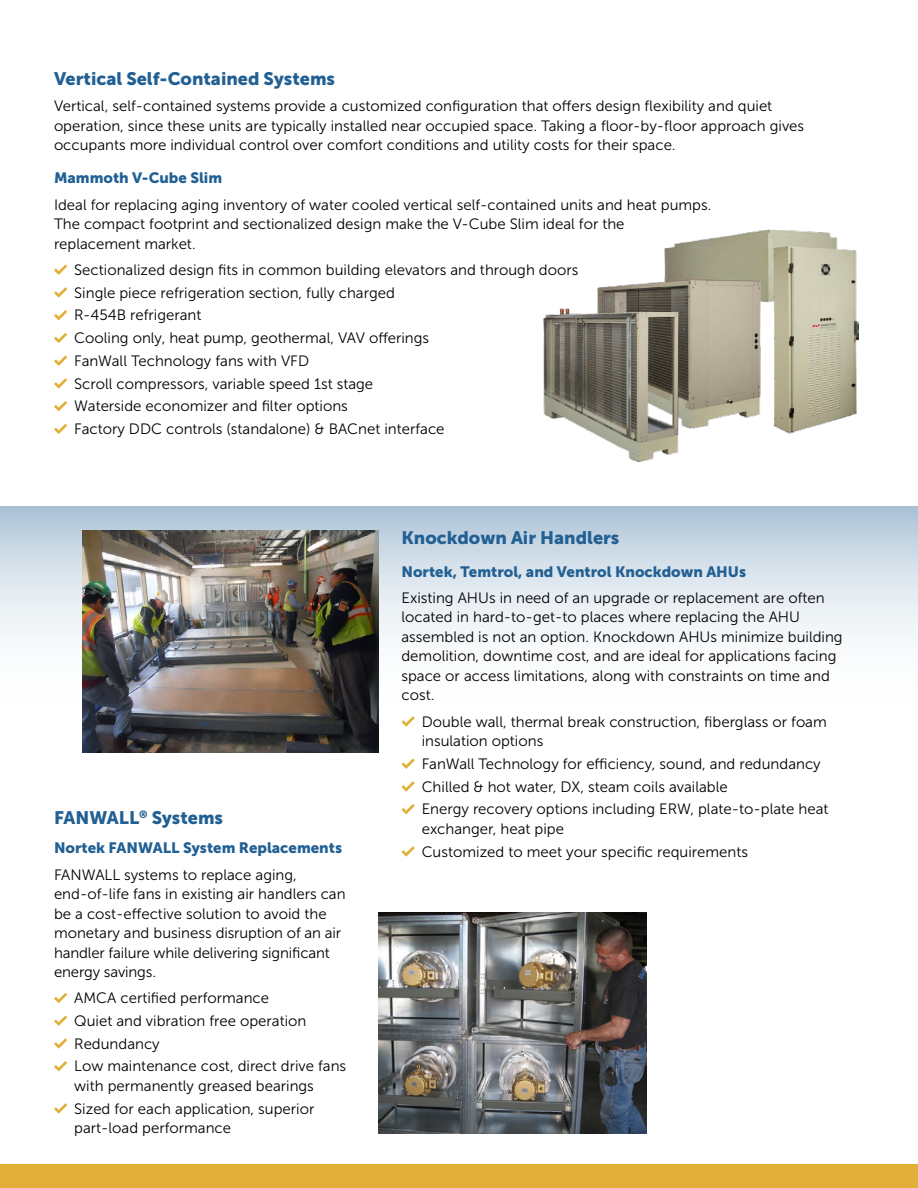
<style>
.page{position:relative;width:918px;height:1188px;background:#fff}
.page>*{position:absolute;margin:0;border:0;box-sizing:border-box;transform-origin:0 0}
.t1{font:18px "Museo Sans 900";color:#226093}
.t2{font:15px/19.5px "Museo Sans 300";color:#000}
.t3{font:15px "Museo Sans 900";color:#226093}
</style>
<div class="page">
<svg style="left:0;top:507px;width:918px;height:232px"></svg>
<div style="left:0;top:1164px;width:918px;height:24px;background:#e2b038"></div>
<svg style="left:54px;top:993px;width:13px;height:10px"></svg>
<svg style="left:54px;top:1015px;width:13px;height:11px"></svg>
<svg style="left:54px;top:1038px;width:13px;height:11px"></svg>
<svg style="left:54px;top:1061px;width:13px;height:10px"></svg>
<svg style="left:54px;top:1103px;width:13px;height:11px"></svg>
<svg style="left:54px;top:264px;width:13px;height:11px"></svg>
<svg style="left:54px;top:287px;width:13px;height:11px"></svg>
<svg style="left:54px;top:310px;width:13px;height:10px"></svg>
<svg style="left:54px;top:333px;width:13px;height:10px"></svg>
<svg style="left:54px;top:355px;width:13px;height:11px"></svg>
<svg style="left:54px;top:378px;width:13px;height:11px"></svg>
<svg style="left:54px;top:401px;width:13px;height:10px"></svg>
<svg style="left:54px;top:424px;width:13px;height:10px"></svg>
<img style="left:379px;top:912px;width:268px;height:222px">
<img style="left:543px;top:230px;width:316px;height:231px">
<svg style="left:401px;top:716px;width:14px;height:11px"></svg>
<svg style="left:401px;top:758px;width:14px;height:11px"></svg>
<svg style="left:401px;top:781px;width:14px;height:11px"></svg>
<svg style="left:401px;top:804px;width:14px;height:10px"></svg>
<svg style="left:401px;top:846px;width:14px;height:11px"></svg>
<img style="left:83px;top:530px;width:296px;height:223px">
<p class="t1" style="left:54px;top:69px;width:283px">Vertical Self-Contained Systems</p>
<p class="t2" style="left:54px;top:97px;width:752px">Vertical, self-contained systems provide a customized configuration that offers design flexibility and quiet operation, since these units are typically installed near occupied space. Taking a floor-by-floor approach gives occupants more individual control over comfort conditions and utility costs for their space.</p>
<p class="t3" style="left:54px;top:170px;width:170px">Mammoth V-Cube Slim</p>
<p class="t2" style="left:54px;top:195px;width:659px">Ideal for replacing aging inventory of water cooled vertical self-contained units and heat pumps.<br>The compact footprint and sectionalized design make the V-Cube Slim ideal for the replacement market.</p>
<p class="t2" style="left:74px;top:259px;width:506px;line-height:22.8px">Sectionalized design fits in common building elevators and through doors Single piece refrigeration section, fully charged<br>R-454B refrigerant<br>Cooling only, heat pump, geothermal, VAV offerings<br>FanWall Technology fans with VFD<br>Scroll compressors, variable speed 1st stage<br>Waterside economizer and filter options<br>Factory DDC controls (standalone) &amp; BACnet interface</p>
<p class="t1" style="left:54px;top:807px;width:171px">FANWALL<sup>®</sup> Systems</p>
<p class="t3" style="left:54px;top:839px;width:290px">Nortek FANWALL System Replacements</p>
<p class="t2" style="left:54px;top:865px;width:293px">FANWALL systems to replace aging, end-of-life fans in existing air handlers can be a cost-effective solution to avoid the monetary and business disruption of an air handler failure while delivering significant energy savings.</p>
<p class="t2" style="left:74px;top:987px;width:274px;line-height:22.8px">AMCA certified performance<br>Quiet and vibration free operation<br>Redundancy<br>Low maintenance cost, direct drive fans</p>
<p class="t2" style="left:74px;top:1075px;width:242px;line-height:22.8px">with permanently greased bearings<br>Sized for each application, superior</p>
<p class="t2" style="left:74px;top:1118px;width:158px">part-load performance</p>
<p class="t1" style="left:401px;top:527px;width:219px">Knockdown Air Handlers</p>
<p class="t3" style="left:401px;top:563px;width:346px">Nortek, Temtrol, and Ventrol Knockdown AHUs</p>
<p class="t2" style="left:401px;top:588px;width:443px">Existing AHUs in need of an upgrade or replacement are often located in hard-to-get-to places where replacing the AHU assembled is not an option. Knockdown AHUs minimize building demolition, downtime cost, and are ideal for applications facing space or access limitations, along with constraints on time and cost.</p>
<p class="t2" style="left:422px;top:712px;width:407px">Double wall, thermal break construction, fiberglass or foam insulation options</p>
<p class="t2" style="left:422px;top:753px;width:408px;line-height:22.8px">FanWall Technology for efficiency, sound, and redundancy<br>Chilled &amp; hot water, DX, steam coils available<br>Energy recovery options including ERW, plate-to-plate heat</p>
<p class="t2" style="left:422px;top:817px;width:328px;line-height:22.8px">exchanger, heat pipe<br>Customized to meet your specific requirements</p>
</div>
